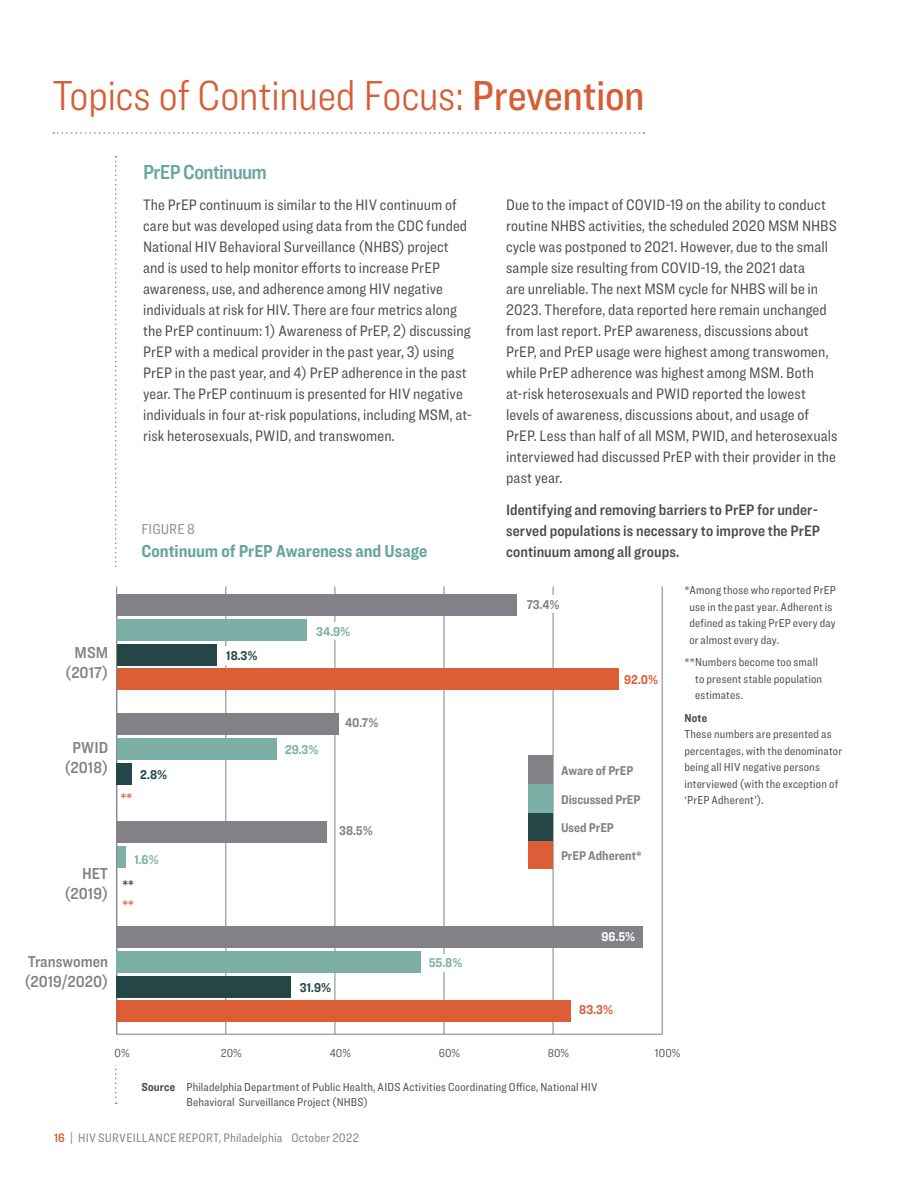
<style>
.page{position:relative;width:918px;height:1188px;background:#fff}
.page>*{position:absolute;margin:0;border:0;box-sizing:border-box;transform-origin:0 0}
.heads{font:300 43.5px "Ringside Condensed";letter-spacing:-.015em;color:#d75d35}
.subheab2{font:21px "Ringside Condensed Semi";letter-spacing:-.025em;color:#68a59c}
.Table_Titles{font:700 18px "Ringside Condensed";letter-spacing:-.005em;color:#68a59c}
.t1{font:16.5px/19.8px "Ringside Condensed Semi";color:#808285;text-align:center}
.text{font:15.75px/21px "Ringside Condensed";letter-spacing:.005em;color:#4b4c4d}
.text-2{font:15.75px/21px "Ringside Condensed Semi";letter-spacing:.005em;color:#4b4c4d}
.t2{font:15px "Ringside Condensed";letter-spacing:.005em;color:#938f95}
.t3{font:700 13.2px "Ringside Condensed";color:#848088}
.t4{font:700 13.2px "Ringside Condensed";color:#7cb0a7}
.t5{font:700 13.2px "Ringside Condensed";color:#244646}
.t6{font:700 13.2px "Ringside Condensed";color:#db5e36}
.t7{font:700 13.2px "Ringside Condensed";color:#fff}
.t8{font:12.75px "Ringside Condensed";letter-spacing:.015em;color:#848088}
.source{font:12px/16.5px "Ringside Condensed";letter-spacing:.015em;color:#4b4c4d}
.t9{font:12px "Ringside Condensed";color:#57585a}
.t10{font:12px "Ringside Condensed";color:#848088}
.s1{font-weight:500}
.s2{font-weight:700}
.s3{font-family:"Ringside Condensed Semi";color:#d75d35}
</style>
<div class="page">
<svg style="left:53px;top:132px;width:591px;height:2px"></svg>
<svg style="left:115px;top:156px;width:2px;height:948px"></svg>
<div style="left:0;top:567px;width:808px;height:498px;background:#fff"></div>
<hr style="left:117px;top:1034px;width:545px;height:1px;background:#808285">
<hr style="left:116px;top:586px;width:1px;height:448px;background:#808285">
<hr style="left:225px;top:586px;width:1px;height:448px;background:#808285">
<hr style="left:335px;top:586px;width:1px;height:448px;background:#808285">
<hr style="left:444px;top:586px;width:1px;height:448px;background:#808285">
<hr style="left:553px;top:586px;width:1px;height:448px;background:#808285">
<hr style="left:662px;top:586px;width:1px;height:448px;background:#808285">
<div style="left:528px;top:840px;width:24px;height:29px;background:#db5e36"></div>
<div style="left:117px;top:668px;width:502px;height:22px;background:#db5e36"></div>
<div style="left:117px;top:1000px;width:454px;height:22px;background:#db5e36"></div>
<div style="left:528px;top:812px;width:24px;height:29px;background:#244646"></div>
<div style="left:117px;top:644px;width:100px;height:21px;background:#244646"></div>
<div style="left:117px;top:763px;width:15px;height:21px;background:#244646"></div>
<div style="left:117px;top:976px;width:174px;height:21px;background:#244646"></div>
<div style="left:528px;top:784px;width:24px;height:28px;background:#7cb0a7"></div>
<div style="left:117px;top:619px;width:190px;height:22px;background:#7cb0a7"></div>
<div style="left:117px;top:846px;width:8px;height:22px;background:#7cb0a7"></div>
<div style="left:117px;top:738px;width:160px;height:22px;background:#7cb0a7"></div>
<div style="left:117px;top:951px;width:304px;height:22px;background:#7cb0a7"></div>
<div style="left:528px;top:755px;width:24px;height:29px;background:#848088"></div>
<div style="left:117px;top:594px;width:400px;height:22px;background:#848088"></div>
<div style="left:117px;top:821px;width:210px;height:22px;background:#848088"></div>
<div style="left:117px;top:713px;width:222px;height:22px;background:#848088"></div>
<div style="left:117px;top:926px;width:526px;height:22px;background:#848088"></div>
<div style="left:543px;top:595px;width:18px;height:18px;background:#fff"></div>
<div style="left:325px;top:622px;width:25px;height:18px;background:#fff"></div>
<div style="left:223px;top:646px;width:37px;height:19px;background:#fff"></div>
<div style="left:430px;top:954px;width:25px;height:18px;background:#fff"></div>
<p class="heads" style="left:52px;top:66px;width:594px">Topics of Continued Focus: <span class="s1">Prevention</span></p>
<p class="subheab2" style="left:143px;top:157px;width:125px">PrEP Continuum</p>
<p class="text" style="left:143px;top:194px;width:330px">The PrEP continuum is similar to the HIV continuum of care but was developed using data from the CDC funded National HIV Behavioral Surveillance (NHBS) project and is used to help monitor efforts to increase PrEP awareness, use, and adherence among HIV negative individuals at risk for HIV. There are four metrics along the PrEP continuum: 1) Awareness of PrEP, 2) discussing PrEP with a medical provider in the past year, 3) using PrEP in the past year, and 4) PrEP adherence in the past year. The PrEP continuum is presented for HIV negative individuals in four at-risk populations, including MSM, at&shy;risk heterosexuals, PWID, and transwomen.</p>
<p class="text" style="left:506px;top:194px;width:333px">Due to the impact of COVID-19 on the ability to conduct routine NHBS activities, the scheduled 2020 MSM NHBS cycle was postponed to 2021. However, due to the small sample size resulting from COVID-19, the 2021 data<br>are unreliable. The next MSM cycle for NHBS will be in 2023. Therefore, data reported here remain unchanged from last report. PrEP awareness, discussions about PrEP, and PrEP usage were highest among transwomen, while PrEP adherence was highest among MSM. Both at-risk heterosexuals and PWID reported the lowest levels of awareness, discussions about, and usage of PrEP. Less than half of all MSM, PWID, and heterosexuals interviewed had discussed PrEP with their provider in the past year.</p>
<p class="text-2" style="left:506px;top:499px;width:315px">Identifying and removing barriers to PrEP for under&shy;served populations is necessary to improve the PrEP continuum among all groups.</p>
<p class="t2" style="left:141px;top:519px;width:55px">FIGURE 8</p>
<p class="Table_Titles" style="left:141px;top:538px;width:287px">Continuum of PrEP Awareness and Usage</p>
<p class="t1" style="left:65px;top:642px;width:44px">MSM (2017)</p>
<p class="t1" style="left:64px;top:737px;width:45px">PWID (2018)</p>
<p class="t6" style="left:121px;top:788px;width:13px">**</p>
<p class="t5" style="left:140px;top:765px;width:28px">2.8%</p>
<p class="t5" style="left:226px;top:646px;width:33px">18.3%</p>
<p class="t4" style="left:316px;top:622px;width:36px">34.9%</p>
<p class="t4" style="left:285px;top:741px;width:35px">29.3%</p>
<p class="t3" style="left:345px;top:714px;width:35px">40.7%</p>
<p class="t3" style="left:527px;top:595px;width:34px">73.4%</p>
<p class="t6" style="left:624px;top:670px;width:36px">92.0%</p>
<p class="t3" style="left:561px;top:761px;width:74px">Aware of PrEP</p>
<p class="t3" style="left:561px;top:790px;width:81px">Discussed PrEP</p>
<p class="source" style="left:689px;top:582px;width:148px;text-indent:-5px">*Among those who reported PrEP use in the past year. Adherent is defined as taking PrEP every day or almost every day.</p>
<p class="source" style="left:695px;top:654px;width:128px;text-indent:-11px">**Numbers become too small to present stable population estimates.</p>
<p class="source" style="left:684px;top:709px;width:159px"><span class="s2">Note<br></span>These numbers are presented as percentages, with the denominator being all HIV negative persons interviewed (with the exception of ‘PrEP Adherent’).</p>
<p class="t3" style="left:339px;top:821px;width:35px">38.5%</p>
<p class="t3" style="left:561px;top:818px;width:54px">Used PrEP</p>
<p class="t4" style="left:134px;top:850px;width:26px">1.6%</p>
<p class="t3" style="left:561px;top:846px;width:82px">PrEP Adherent*</p>
<p class="t1" style="left:65px;top:863px;width:45px;text-align:right">HET (2019)</p>
<p class="t5" style="left:122px;top:875px;width:13px">**</p>
<p class="t6" style="left:122px;top:895px;width:13px">**</p>
<p class="t7" style="left:602px;top:927px;width:35px">96.5%</p>
<p class="t1" style="left:24px;top:951px;width:85px;text-align:left">Transwomen (2019/2020)</p>
<p class="t5" style="left:300px;top:978px;width:33px">31.9%</p>
<p class="t4" style="left:429px;top:953px;width:35px">55.8%</p>
<p class="t6" style="left:579px;top:1000px;width:35px">83.3%</p>
<p class="t9" style="left:115px;top:1045px;width:17px">0%</p>
<p class="t9" style="left:221px;top:1045px;width:22px">20%</p>
<p class="t9" style="left:330px;top:1045px;width:23px">40%</p>
<p class="t9" style="left:439px;top:1045px;width:23px">60%</p>
<p class="t9" style="left:548px;top:1045px;width:23px">80%</p>
<p class="t9" style="left:655px;top:1045px;width:27px">100%</p>
<p class="source" style="left:186px;top:1079px;width:413px;line-height:15px;text-indent:-45px"><span class="s2">Source</span> Philadelphia Department of Public Health, AIDS Activities Coordinating Office, National HIV<br>Behavioral Surveillance Project (NHBS)</p>
<p class="t8" style="left:54px;top:1129px;width:307px"><span class="s3">16</span> | HIV SURVEILLANCE REPORT, Philadelphia October 2022</p>
<p class="t10" style="left:106px;top:1132px;width:8px">0</p>
<p class="t10" style="left:258px;top:1132px;width:29px">5,000</p>
</div>
